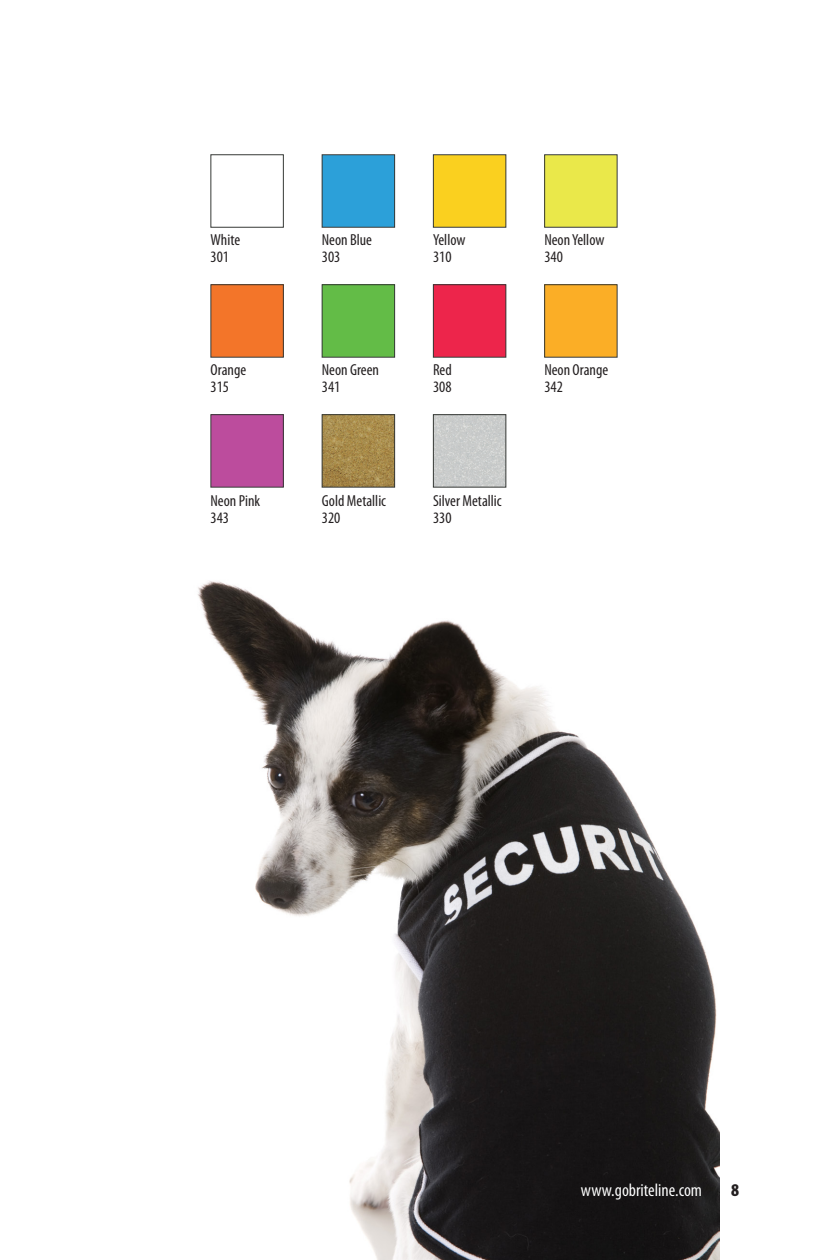
<style>
.page{position:relative;width:828px;height:1260px;background:#fff}
.page>*{position:absolute;margin:0;border:0;box-sizing:border-box;transform-origin:0 0}
.t1{font:condensed 18px "Myriad Pro";color:#fff}
.t2{font:900 condensed 18px "Myriad Pro";color:#231f20}
.t3{font:condensed 16px/17px "Myriad Pro";color:#231f20}
</style>
<div class="page">
<img style="left:197px;top:427px;width:522px;height:833px">
<svg style="left:210px;top:154px;width:74px;height:74px"></svg>
<svg style="left:322px;top:154px;width:73px;height:74px;background:#2d9bd1"></svg>
<svg style="left:433px;top:154px;width:73px;height:74px;background:#f0c921"></svg>
<svg style="left:544px;top:154px;width:74px;height:74px;background:#e0de4a"></svg>
<svg style="left:210px;top:284px;width:74px;height:74px;background:#e9722b"></svg>
<svg style="left:322px;top:284px;width:73px;height:74px;background:#61b646"></svg>
<svg style="left:433px;top:284px;width:73px;height:74px;background:#e4264a"></svg>
<svg style="left:544px;top:284px;width:74px;height:74px;background:#f0a828"></svg>
<svg style="left:210px;top:414px;width:74px;height:74px;background:#b54c98"></svg>
<svg style="left:322px;top:414px;width:73px;height:74px;background:#a2874b"></svg>
<svg style="left:433px;top:414px;width:73px;height:74px;background:#c4c6c5"></svg>
<p class="t3" style="left:211px;top:231px;width:31px">White<br>301</p>
<p class="t3" style="left:322px;top:231px;width:52px">Neon Blue<br>303</p>
<p class="t3" style="left:433px;top:231px;width:34px">Yellow<br>310</p>
<p class="t3" style="left:544px;top:231px;width:62px">Neon Yellow<br>340</p>
<p class="t3" style="left:211px;top:362px;width:37px">Orange<br>315</p>
<p class="t3" style="left:322px;top:362px;width:59px">Neon Green<br>341</p>
<p class="t3" style="left:433px;top:362px;width:20px">Red<br>308</p>
<p class="t3" style="left:544px;top:362px;width:65px">Neon Orange<br>342</p>
<p class="t3" style="left:211px;top:492px;width:51px">Neon Pink<br>343</p>
<p class="t3" style="left:322px;top:492px;width:66px">Gold Metallic<br>320</p>
<p class="t3" style="left:433px;top:492px;width:70px">Silver Metallic<br>330</p>
<p class="t1" style="left:581px;top:1179px;width:123px">www.gobriteline.com</p>
<p class="t2" style="left:731px;top:1178px;width:9px">8</p>
</div>
